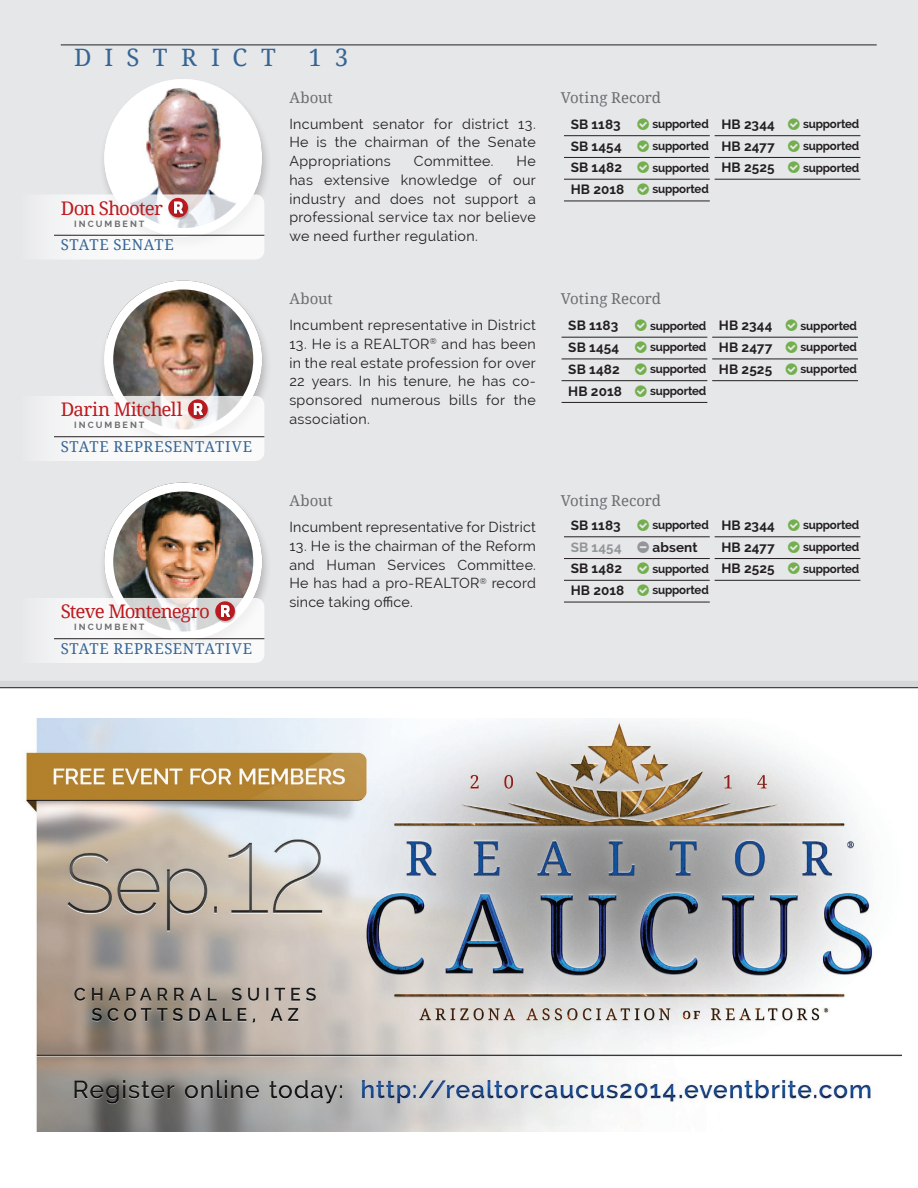
<style>
.page{position:relative;width:918px;height:1188px;background:#fff}
.page>*{position:absolute;margin:0;border:0;box-sizing:border-box;transform-origin:0 0}
.t1{font:24px "Noto Serif";letter-spacing:.555em;color:#356595}
.t2{font:18.75px "Noto Serif";letter-spacing:-.045em;color:#bd1a1f}
.t3{font:18.75px "Noto Serif";letter-spacing:-.025em;color:#bd1a1f}
.t4{font:15px "Noto Serif";color:#6c6d70}
.t5{font:15px "Noto Serif";letter-spacing:.04em;color:#356595}
.t6{font:14.25px/18.8px "Raleway";letter-spacing:.025em;color:#231f20;text-align:justify}
.t7{font:700 13.5px "Raleway";letter-spacing:.01em;color:#231f20}
.t8{font:700 13.5px "Raleway";letter-spacing:.015em;color:#939598}
.t9{font:700 12px "Raleway";letter-spacing:-.015em;color:#231f20;scale:.96 1}
.t10{font:700 9px "Raleway";letter-spacing:.225em;color:#6c6d70}
</style>
<div class="page">
<div style="left:0;top:0;width:918px;height:689px;background:#e6e7e9"></div>
<div style="left:0;top:688px;width:918px;height:450px;background:#fff"></div>
<hr style="left:61px;top:45px;width:816px;height:1px;background:#231f20">
<div style="left:98px;top:481px;width:175px;height:174px;background:#231f20;opacity:.25"></div>
<img style="left:104px;top:483px;width:158px;height:157px;border-radius:79px">
<div style="left:104px;top:483px;width:158px;height:157px;border:9px solid #fff;border-radius:50%"></div>
<svg style="left:49px;top:598px;width:215px;height:65px"></svg>
<hr style="left:54px;top:638px;width:210px;height:1px;background:#231f20">
<hr style="left:564px;top:537px;width:146px;height:1px;background:#231f20">
<hr style="left:564px;top:558px;width:146px;height:1px;background:#231f20">
<hr style="left:564px;top:580px;width:146px;height:1px;background:#231f20">
<hr style="left:564px;top:602px;width:146px;height:1px;background:#231f20">
<hr style="left:715px;top:537px;width:145px;height:1px;background:#231f20">
<hr style="left:715px;top:558px;width:145px;height:1px;background:#231f20">
<hr style="left:715px;top:580px;width:145px;height:1px;background:#231f20">
<div style="left:98px;top:279px;width:175px;height:174px;background:#231f20;opacity:.25"></div>
<img style="left:104px;top:281px;width:158px;height:157px;border-radius:79px">
<div style="left:104px;top:281px;width:158px;height:157px;border:9px solid #fff;border-radius:50%"></div>
<svg style="left:49px;top:396px;width:215px;height:65px"></svg>
<hr style="left:54px;top:436px;width:210px;height:1px;background:#231f20">
<hr style="left:562px;top:337px;width:145px;height:1px;background:#231f20">
<hr style="left:562px;top:359px;width:145px;height:1px;background:#231f20">
<hr style="left:562px;top:380px;width:145px;height:1px;background:#231f20">
<hr style="left:562px;top:402px;width:145px;height:1px;background:#231f20">
<hr style="left:712px;top:337px;width:146px;height:1px;background:#231f20">
<hr style="left:712px;top:359px;width:146px;height:1px;background:#231f20">
<hr style="left:712px;top:380px;width:146px;height:1px;background:#231f20">
<div style="left:98px;top:77px;width:175px;height:175px;background:#231f20;opacity:.25"></div>
<img style="left:104px;top:79px;width:158px;height:158px;border-radius:79px">
<div style="left:104px;top:79px;width:158px;height:158px;border:9px solid #fff;border-radius:50%"></div>
<svg style="left:49px;top:194px;width:215px;height:65px"></svg>
<hr style="left:54px;top:235px;width:210px;height:1px;background:#231f20">
<hr style="left:564px;top:135px;width:146px;height:1px;background:#231f20">
<hr style="left:564px;top:157px;width:146px;height:1px;background:#231f20">
<hr style="left:564px;top:179px;width:146px;height:1px;background:#231f20">
<hr style="left:564px;top:201px;width:146px;height:1px;background:#231f20">
<hr style="left:715px;top:135px;width:145px;height:1px;background:#231f20">
<hr style="left:715px;top:157px;width:145px;height:1px;background:#231f20">
<hr style="left:715px;top:179px;width:145px;height:1px;background:#231f20">
<hr style="left:0;top:687px;width:918px;height:1px;background:#231f20">
<img style="left:26px;top:718px;width:875px;height:413px">
<h1 class="t1" style="left:74px;top:41px;width:203px">DISTRICT</h1>
<h1 class="t1" style="left:309px;top:41px;width:41px">1 3</h1>
<h2 class="t2" style="left:61px;top:195px;width:104px">Don Shooter</h2>
<p class="t10" style="left:74px;top:219px;width:72px">INCUMBENT</p>
<p class="t5" style="left:61px;top:234px;width:115px">STATE SENATE</p>
<p class="t4" style="left:289px;top:87px;width:45px">About</p>
<p class="t4" style="left:561px;top:87px;width:102px">Voting Record</p>
<p class="t7" style="left:571px;top:116px;width:51px">SB 1183</p>
<p class="t9" style="left:652px;top:117px;width:60px">supported</p>
<p class="t7" style="left:571px;top:138px;width:52px">SB 1454</p>
<p class="t9" style="left:652px;top:139px;width:60px">supported</p>
<p class="t7" style="left:571px;top:160px;width:53px">SB 1482</p>
<p class="t9" style="left:652px;top:161px;width:60px">supported</p>
<p class="t7" style="left:571px;top:182px;width:55px">HB 2018</p>
<p class="t9" style="left:652px;top:182px;width:60px">supported</p>
<p class="t6" style="left:289px;top:114px;width:248px">Incumbent senator for district 13.<br>He is the chairman of the Senate Appropriations</p>
<p class="t6" style="left:414px;top:152px;width:81px">Committee.</p>
<p class="t6" style="left:289px;top:152px;width:248px;text-indent:227px">He has extensive knowledge of our industry and does not support a professional service tax nor believe we need further regulation.</p>
<p class="t7" style="left:721px;top:116px;width:55px">HB 2344</p>
<p class="t9" style="left:803px;top:117px;width:60px">supported</p>
<p class="t7" style="left:721px;top:138px;width:55px">HB 2477</p>
<p class="t9" style="left:803px;top:139px;width:60px">supported</p>
<p class="t7" style="left:721px;top:160px;width:55px">HB 2525</p>
<p class="t9" style="left:803px;top:161px;width:60px">supported</p>
<h2 class="t3" style="left:61px;top:396px;width:123px">Darin Mitchell</h2>
<p class="t10" style="left:74px;top:420px;width:72px">INCUMBENT</p>
<p class="t5" style="left:61px;top:436px;width:193px">STATE REPRESENTATIVE</p>
<p class="t4" style="left:289px;top:289px;width:45px">About</p>
<p class="t4" style="left:561px;top:289px;width:102px">Voting Record</p>
<p class="t7" style="left:568px;top:318px;width:51px">SB 1183</p>
<p class="t9" style="left:650px;top:319px;width:60px">supported</p>
<p class="t7" style="left:568px;top:340px;width:52px">SB 1454</p>
<p class="t9" style="left:650px;top:340px;width:60px">supported</p>
<p class="t7" style="left:568px;top:361px;width:53px">SB 1482</p>
<p class="t9" style="left:650px;top:362px;width:60px">supported</p>
<p class="t7" style="left:568px;top:383px;width:55px">HB 2018</p>
<p class="t9" style="left:650px;top:384px;width:60px">supported</p>
<p class="t6" style="left:289px;top:316px;width:248px">Incumbent representative in District</p>
<p class="t6" style="left:289px;top:334px;width:248px">13. He is a REALTOR<sup>®</sup> and has been in the real estate profession for over 22 years. In his tenure, he has co&shy;sponsored numerous bills for the association.</p>
<p class="t7" style="left:719px;top:318px;width:55px">HB 2344</p>
<p class="t9" style="left:801px;top:319px;width:60px">supported</p>
<p class="t7" style="left:719px;top:340px;width:55px">HB 2477</p>
<p class="t9" style="left:801px;top:340px;width:60px">supported</p>
<p class="t7" style="left:719px;top:361px;width:55px">HB 2525</p>
<p class="t9" style="left:801px;top:362px;width:60px">supported</p>
<h2 class="t2" style="left:61px;top:598px;width:151px">Steve Montenegro</h2>
<p class="t10" style="left:74px;top:622px;width:72px">INCUMBENT</p>
<p class="t5" style="left:61px;top:638px;width:193px">STATE REPRESENTATIVE</p>
<p class="t4" style="left:289px;top:491px;width:45px">About</p>
<p class="t4" style="left:561px;top:491px;width:102px">Voting Record</p>
<p class="t7" style="left:571px;top:518px;width:51px">SB 1183</p>
<p class="t9" style="left:652px;top:518px;width:60px">supported</p>
<p class="t8" style="left:571px;top:539px;width:52px">SB 1454</p>
<p class="t7" style="left:652px;top:539px;width:47px">absent</p>
<p class="t7" style="left:571px;top:561px;width:53px">SB 1482</p>
<p class="t9" style="left:652px;top:562px;width:60px">supported</p>
<p class="t7" style="left:571px;top:583px;width:55px">HB 2018</p>
<p class="t9" style="left:652px;top:583px;width:60px">supported</p>
<p class="t6" style="left:289px;top:518px;width:248px">Incumbent representative for District</p>
<p class="t6" style="left:289px;top:536px;width:248px">13. He is the chairman of the Reform and Human Services Committee.<br>He has had a pro-REALTOR<sup>®</sup> record since taking office.</p>
<p class="t7" style="left:721px;top:518px;width:55px">HB 2344</p>
<p class="t9" style="left:803px;top:518px;width:60px">supported</p>
<p class="t7" style="left:721px;top:539px;width:55px">HB 2477</p>
<p class="t9" style="left:803px;top:540px;width:60px">supported</p>
<p class="t7" style="left:721px;top:561px;width:55px">HB 2525</p>
<p class="t9" style="left:803px;top:562px;width:60px">supported</p>
</div>
